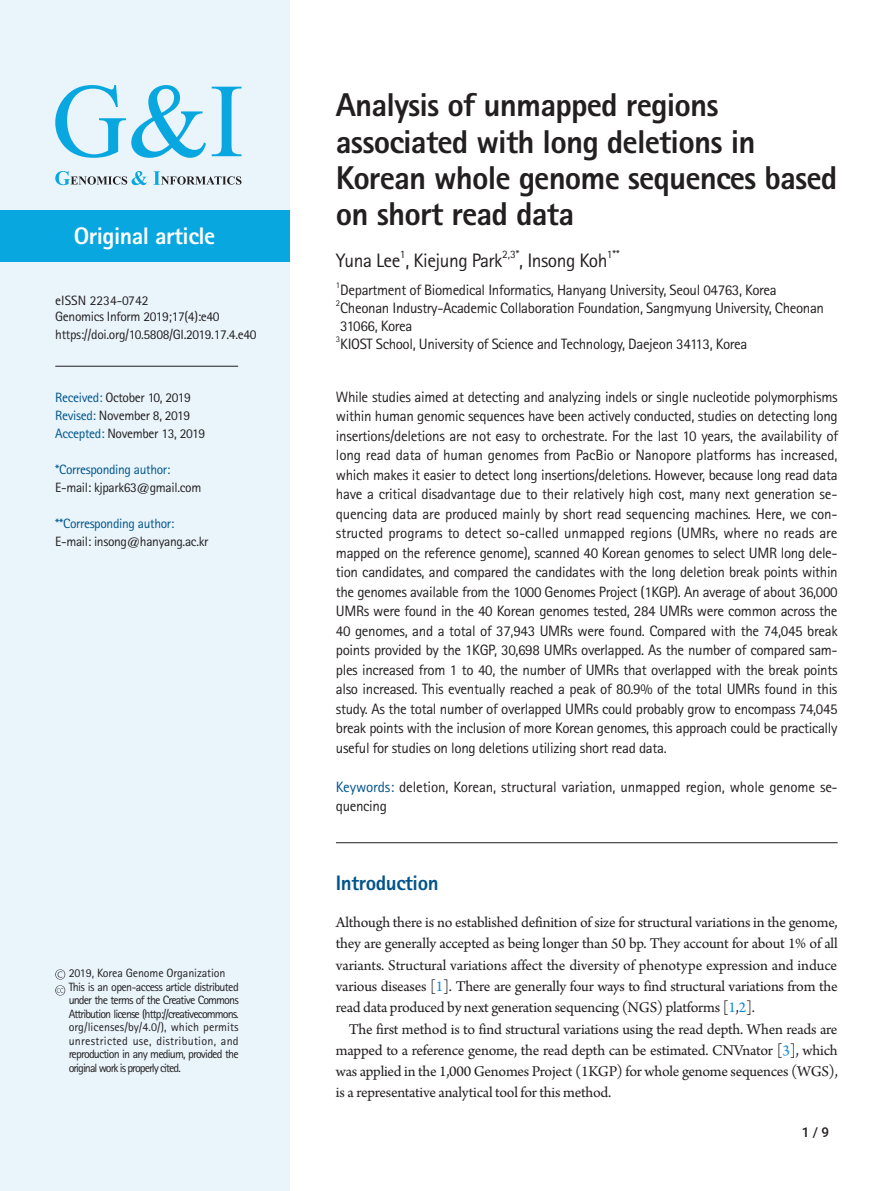
<style>
.page{position:relative;width:893px;height:1191px;background:#fff}
.page>*{position:absolute;margin:0;border:0;box-sizing:border-box;transform-origin:0 0}
.article-title{font:800 33px/36.3px "Rotis Sans Serif Std";letter-spacing:-.025em;color:#231f20}
.subject{font:800 24px "Rotis Sans Serif Std";letter-spacing:-.02em;color:#fff}
.body-title{font:800 21px "Rotis Sans Serif Std";letter-spacing:-.02em;color:#00548b}
.contrib-group{font:19.5px "Rotis Sans Serif Std";letter-spacing:-.025em;color:#231f20}
.body{font:15.75px/21.3px "Arno Pro";letter-spacing:-.015em;color:#231f20;text-align:justify}
.abstract{font:15px/19.5px "Rotis Sans Serif Std";letter-spacing:-.01em;color:#231f20;text-align:justify}
.aff{font:15px/18px "Rotis Sans Serif Std";letter-spacing:-.025em;color:#231f20}
.date-published{font:13.5px "Rotis Sans Serif Std";letter-spacing:-.025em;color:#231f20}
.date-published-2{font:13.5px "Rotis Sans Serif Std";letter-spacing:-.025em;color:#00548b}
.doi{font:13.5px "Rotis Sans Serif Std";letter-spacing:-.025em;color:#231f20}
.issn{font:13.5px "Rotis Sans Serif Std";color:#231f20}
.t1{font:500 13.5px "Roboto";color:#231f20}
.t2{font:12px/13.5px "Rotis Sans Serif Std";letter-spacing:-.07em;color:#231f20}
.contrib-group-2{font:11.4px "Rotis Sans Serif Std";color:#231f20}
.aff-2{font:8.7px "Rotis Sans Serif Std";color:#231f20}
.s1{color:#00548b}
.s2{color:#0b88de}
</style>
<div class="page">
<div style="left:0;top:0;width:289px;height:1191px;background:#e9f4fb"></div>
<svg style="left:55px;top:171px;width:187px;height:14px"></svg>
<svg style="left:55px;top:85px;width:151px;height:73px"></svg>
<svg style="left:212px;top:87px;width:30px;height:69px"></svg>
<hr style="left:55px;top:366px;width:183px;height:1px;background:#231f20">
<svg style="left:55px;top:969px;width:10px;height:10px"></svg>
<svg style="left:55px;top:985px;width:10px;height:10px"></svg>
<div style="left:0;top:210px;width:289px;height:51px;background:#08a7e0"></div>
<hr style="left:336px;top:842px;width:502px;height:1px;background:#231f20">
<p class="subject" style="left:74px;top:220px;width:143px">Original article</p>
<p class="issn" style="left:55px;top:292px;width:95px">eISSN 2234-0742</p>
<p class="date-published" style="left:55px;top:308px;width:166px">Genomics Inform 2019;17(4):e40</p>
<p class="doi" style="left:55px;top:326px;width:203px">https://doi.org/10.5808/GI.2019.17.4.e40</p>
<p class="date-published" style="left:55px;top:390px;width:137px"><span class="s1">Received:</span> October 10, 2019</p>
<p class="date-published" style="left:55px;top:408px;width:137px"><span class="s1">Revised:</span> November 8, 2019</p>
<p class="date-published" style="left:55px;top:426px;width:151px"><span class="s1">Accepted:</span> November 13, 2019</p>
<p class="date-published-2" style="left:55px;top:462px;width:117px">*Corresponding author:</p>
<p class="date-published" style="left:55px;top:480px;width:148px">E-mail: kjpark63@gmail.com</p>
<p class="date-published-2" style="left:55px;top:516px;width:121px">**Corresponding author:</p>
<p class="date-published" style="left:55px;top:534px;width:155px">E-mail: insong@hanyang.ac.kr</p>
<p class="t2" style="left:69px;top:966px;width:172px">2019, Korea Genome Organization This is an open-access article distributed under the terms of the Creative Commons Attribution license (http://creativecommons. org/licenses/by/4.0/), which permits unrestricted use, distribution, and reproduction in any medium, provided the original work is properly cited.</p>
<p class="article-title" style="left:336px;top:86px;width:503px">Analysis of unmapped regions associated with long deletions in<br>Korean whole genome sequences based on short read data</p>
<p class="contrib-group" style="left:336px;top:249px;width:168px">Yuna Lee , Kiejung Park</p>
<p class="contrib-group-2" style="left:400px;top:247px;width:7px">1</p>
<p class="contrib-group-2" style="left:502px;top:247px;width:19px">2,3*</p>
<p class="contrib-group" style="left:519px;top:249px;width:90px">, Insong Koh</p>
<p class="contrib-group-2" style="left:607px;top:247px;width:14px">1**</p>
<p class="aff-2" style="left:336px;top:280px;width:6px">1</p>
<p class="aff" style="left:340px;top:281px;width:438px">Department of Biomedical Informatics, Hanyang University, Seoul 04763, Korea</p>
<p class="aff-2" style="left:336px;top:298px;width:6px">2</p>
<p class="aff" style="left:340px;top:299px;width:485px">Cheonan Industry-Academic Collaboration Foundation, Sangmyung University, Cheonan<br>31066, Korea</p>
<p class="aff-2" style="left:336px;top:334px;width:6px">3</p>
<p class="aff" style="left:340px;top:335px;width:409px">KIOST School, University of Science and Technology, Daejeon 34113, Korea</p>
<p class="abstract" style="left:336px;top:387px;width:504px">While studies aimed at detecting and analyzing indels or single nucleotide polymorphisms within human genomic sequences have been actively conducted, studies on detecting long insertions/deletions are not easy to orchestrate. For the last 10 years, the availability of long read data of human genomes from PacBio or Nanopore platforms has increased, which makes it easier to detect long insertions/deletions. However, because long read data have a critical disadvantage due to their relatively high cost, many next generation se&shy;quencing data are produced mainly by short read sequencing machines. Here, we con&shy;structed programs to detect so-called unmapped regions (UMRs, where no reads are mapped on the reference genome), scanned 40 Korean genomes to select UMR long dele&shy;tion candidates, and compared the candidates with the long deletion break points within the genomes available from the 1000 Genomes Project (1KGP). An average of about 36,000<br>UMRs were found in the 40 Korean genomes tested, 284 UMRs were common across the 40 genomes, and a total of 37,943 UMRs were found. Compared with the 74,045 break points provided by the 1KGP, 30,698 UMRs overlapped. As the number of compared sam&shy;ples increased from 1 to 40, the number of UMRs that overlapped with the break points also increased. This eventually reached a peak of 80.9% of the total UMRs found in this study. As the total number of overlapped UMRs could probably grow to encompass 74,045 break points with the inclusion of more Korean genomes, this approach could be practically useful for studies on long deletions utilizing short read data.</p>
<p class="abstract" style="left:336px;top:777px;width:503px"><span class="s1">Keywords:</span> deletion, Korean, structural variation, unmapped region, whole genome se&shy;quencing</p>
<p class="body-title" style="left:336px;top:869px;width:104px">Introduction</p>
<p class="body" style="left:336px;top:912px;width:503px">Although there is no established definition of size for structural variations in the genome, they are generally accepted as being longer than 50 bp. They account for about 1% of all variants. Structural variations affect the diversity of phenotype expression and induce various diseases [<span class="s2">1</span>]. There are generally four ways to find structural variations from the read data produced by next generation sequencing (NGS) platforms [<span class="s2">1</span>,<span class="s2">2</span>].</p>
<p class="body" style="left:336px;top:1019px;width:503px;text-indent:13px">The first method is to find structural variations using the read depth. When reads are mapped to a reference genome, the read depth can be estimated. CNVnator [<span class="s2">3</span>], which was applied in the 1,000 Genomes Project (1KGP) for whole genome sequences (WGS), is a representative analytical tool for this method.</p>
<p class="t1" style="left:802px;top:1123px;width:29px">1 / 9</p>
</div>
